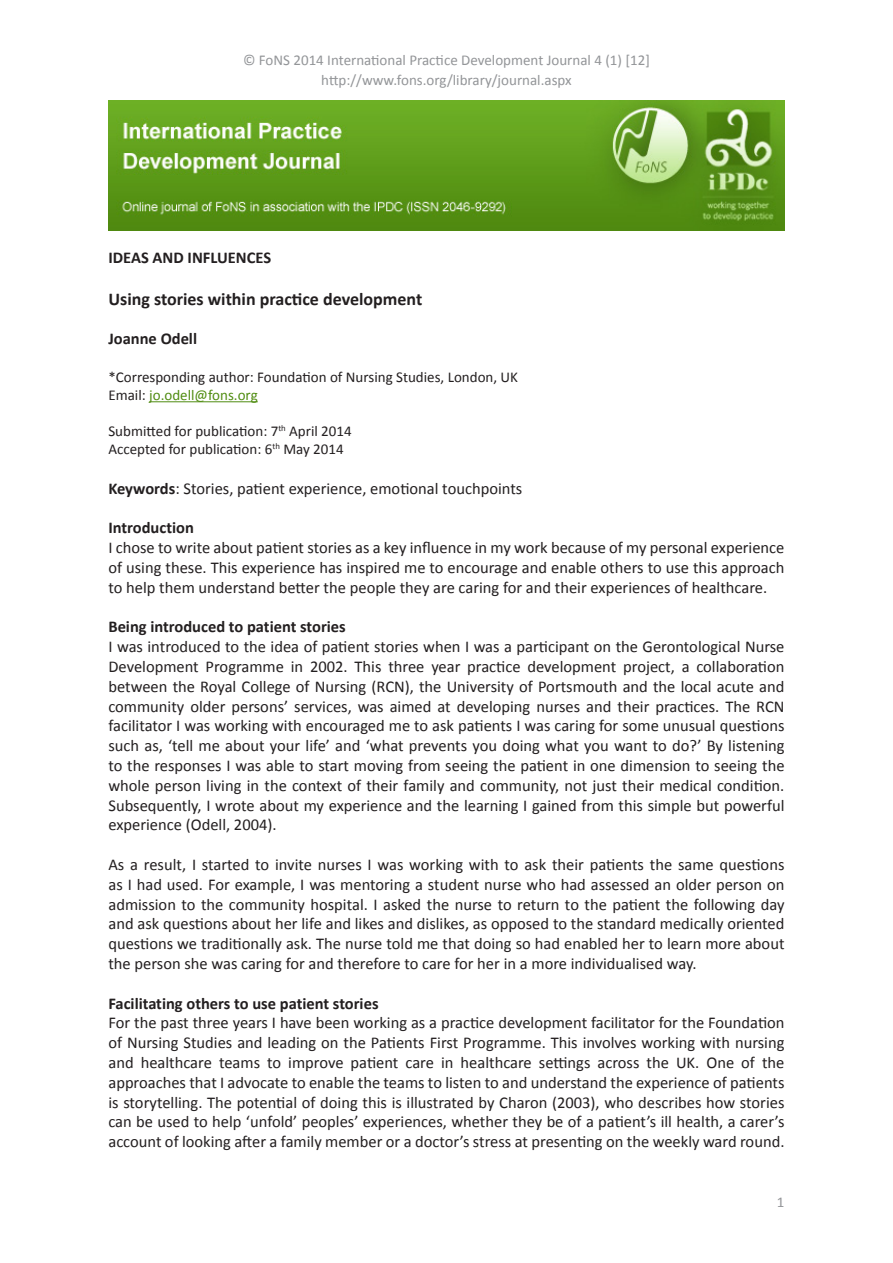
<style>
.page{position:relative;width:893px;height:1263px;background:#fff}
.page>*{position:absolute;margin:0;border:0;box-sizing:border-box;transform-origin:0 0}
.Author_Name{font:700 18px "Calibri";color:#231f20}
.Body{font:16.5px/19.8px "Calibri";color:#231f20;text-align:justify}
.Xhead_1{font:700 16.5px "Calibri";color:#231f20}
.Author_Name-2{font:700 16.5px "Calibri";color:#231f20}
.Page_number{font:15px "Calibri";color:#939598}
.Submit_accept{font:15px "Calibri";color:#231f20}
.Workplace{font:15px "Calibri";color:#231f20}
.Workplace-2{font:15px "Calibri";color:#508c11}
.s1{color:#231f20}
.s2{font-weight:700}
</style>
<div class="page">
<hr style="left:149px;top:401px;width:109px;height:1px;background:#508c11">
<img style="left:108px;top:101px;width:676px;height:129px">
<p class="Page_number" style="left:243px;top:51px;width:408px">© FoNS 2014 International Practice Development Journal 4 (1) [12]</p>
<p class="Page_number" style="left:321px;top:71px;width:252px">http://www.fons.org/library/journal.aspx</p>
<p class="Author_Name-2" style="left:108px;top:247px;width:164px">IDEAS AND INFLUENCES</p>
<p class="Author_Name" style="left:108px;top:287px;width:315px">Using stories within practice development</p>
<p class="Author_Name-2" style="left:108px;top:328px;width:90px">Joanne Odell</p>
<p class="Workplace" style="left:108px;top:368px;width:411px">*Corresponding author: Foundation of Nursing Studies, London, UK</p>
<p class="Workplace-2" style="left:108px;top:386px;width:151px"><span class="s1">Email:</span> jo.odell@fons.org</p>
<p class="Submit_accept" style="left:108px;top:422px;width:245px">Submitted for publication: 7<sup>th</sup> April 2014</p>
<p class="Submit_accept" style="left:108px;top:440px;width:237px">Accepted for publication: 6<sup>th</sup> May 2014</p>
<p class="Body" style="left:108px;top:478px;width:415px"><span class="s2">Keywords</span>: Stories, patient experience, emotional touchpoints</p>
<p class="Xhead_1" style="left:108px;top:517px;width:87px">Introduction</p>
<p class="Body" style="left:108px;top:538px;width:678px">I chose to write about patient stories as a key influence in my work because of my personal experience of using these. This experience has inspired me to encourage and enable others to use this approach to help them understand better the people they are caring for and their experiences of healthcare.</p>
<p class="Xhead_1" style="left:108px;top:616px;width:239px">Being introduced to patient stories</p>
<p class="Body" style="left:108px;top:637px;width:678px">I was introduced to the idea of patient stories when I was a participant on the Gerontological Nurse Development Programme in 2002. This three year practice development project, a collaboration between the Royal College of Nursing (RCN), the University of Portsmouth and the local acute and community older persons’ services, was aimed at developing nurses and their practices. The RCN facilitator I was working with encouraged me to ask patients I was caring for some unusual questions such as, ‘tell me about your life’ and ‘what prevents you doing what you want to do?’ By listening to the responses I was able to start moving from seeing the patient in one dimension to seeing the whole person living in the context of their family and community, not just their medical condition.<br>Subsequently, I wrote about my experience and the learning I gained from this simple but powerful experience (Odell, 2004).</p>
<p class="Body" style="left:108px;top:855px;width:678px">As a result, I started to invite nurses I was working with to ask their patients the same questions as I had used. For example, I was mentoring a student nurse who had assessed an older person on admission to the community hospital. I asked the nurse to return to the patient the following day and ask questions about her life and likes and dislikes, as opposed to the standard medically oriented questions we traditionally ask. The nurse told me that doing so had enabled her to learn more about the person she was caring for and therefore to care for her in a more individualised way.</p>
<p class="Xhead_1" style="left:108px;top:992px;width:272px">Facilitating others to use patient stories</p>
<p class="Body" style="left:108px;top:1013px;width:678px">For the past three years I have been working as a practice development facilitator for the Foundation of Nursing Studies and leading on the Patients First Programme. This involves working with nursing and healthcare teams to improve patient care in healthcare settings across the UK. One of the approaches that I advocate to enable the teams to listen to and understand the experience of patients is storytelling. The potential of doing this is illustrated by Charon (2003), who describes how stories can be used to help ‘unfold’ peoples’ experiences, whether they be of a patient’s ill health, a carer’s account of looking after a family member or a doctor’s stress at presenting on the weekly ward round.</p>
<p class="Page_number" style="left:777px;top:1193px;width:9px">1</p>
</div>
